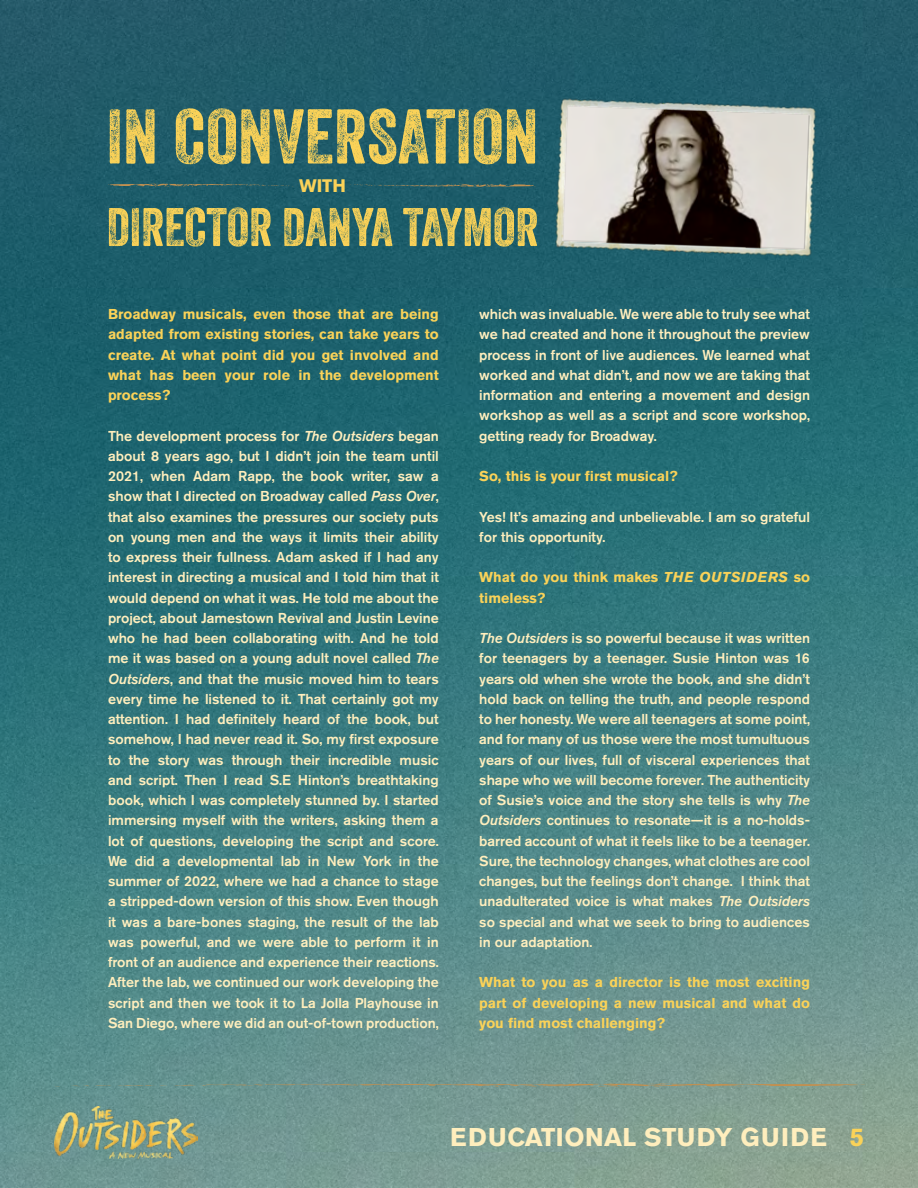
<style>
.page{position:relative;width:918px;height:1188px;background:#fff}
.page>*{position:absolute;margin:0;border:0;box-sizing:border-box;transform-origin:0 0}
.t1{font:75px "Veneer Two";color:#fad258}
.t2{font:52.5px "Veneer Two";color:#fad258}
.t3{font:700 25.5px "Akzidenz Grotesk Std";letter-spacing:.025em;color:#ffeebd}
.t4{font:700 18px "Akzidenz Grotesk Std";color:#fad258}
.t5{font:500 14.25px/20.2px "Akzidenz Grotesk Std";color:#ffeebd;text-align:justify}
.t6{font:700 14.25px/20.2px "Akzidenz Grotesk Std";color:#fad258;text-align:justify}
.s1{font-style:italic}
.s2{color:#fad258}
</style>
<div class="page">
<img style="left:0;top:0;width:918px;height:1188px">
<img style="left:54px;top:1106px;width:144px;height:53px">
<svg style="left:53px;top:1084px;width:813px;height:3px;background:#86957f"></svg>
<svg style="left:108px;top:184px;width:186px;height:3px"></svg>
<svg style="left:350px;top:184px;width:186px;height:3px"></svg>
<img style="left:550px;top:94px;width:201px;height:165px">
<img style="left:655px;top:97px;width:167px;height:164px">
<h1 class="t1" style="left:106px;top:91px;width:433px">IN CONVERSATION</h1>
<p class="t4" style="left:299px;top:175px;width:48px">WITH</p>
<h2 class="t2" style="left:106px;top:195px;width:433px">DIRECTOR DANYA TAYMOR</h2>
<p class="t6" style="left:108px;top:304px;width:332px">Broadway musicals, even those that are being adapted from existing stories, can take years to create. At what point did you get involved and what has been your role in the development process?</p>
<p class="t5" style="left:108px;top:425px;width:332px">The development process for <span class="s1">The Outsiders</span> began about 8 years ago, but I didn’t join the team until 2021, when Adam Rapp, the book writer, saw a show that I directed on Broadway called <span class="s1">Pass Over</span>, that also examines the pressures our society puts on young men and the ways it limits their ability to express their fullness. Adam asked if I had any interest in directing a musical and I told him that it would depend on what it was. He told me about the project, about Jamestown Revival and Justin Levine who he had been collaborating with. And he told me it was based on a young adult novel called <span class="s1">The Outsiders</span>, and that the music moved him to tears every time he listened to it. That certainly got my attention. I had definitely heard of the book, but somehow, I had never read it. So, my first exposure to the story was through their incredible music and script. Then I read S.E Hinton’s breathtaking book, which I was completely stunned by. I started immersing myself with the writers, asking them a lot of questions, developing the script and score.<br>We did a developmental lab in New York in the summer of 2022, where we had a chance to stage a stripped-down version of this show. Even though it was a bare-bones staging, the result of the lab was powerful, and we were able to perform it in front of an audience and experience their reactions.<br>After the lab, we continued our work developing the script and then we took it to La Jolla Playhouse in San Diego, where we did an out-of-town production,</p>
<p class="t5" style="left:479px;top:304px;width:332px">which was invaluable. We were able to truly see what we had created and hone it throughout the preview process in front of live audiences. We learned what worked and what didn’t, and now we are taking that information and entering a movement and design workshop as well as a script and score workshop, getting ready for Broadway.</p>
<p class="t6" style="left:479px;top:466px;width:200px">So, this is your first musical?</p>
<p class="t5" style="left:479px;top:506px;width:332px">Yes! It’s amazing and unbelievable. I am so grateful for this opportunity.</p>
<p class="t6" style="left:479px;top:567px;width:332px">What do you think makes <span class="s1">THE OUTSIDERS</span> so timeless?</p>
<p class="t5" style="left:479px;top:628px;width:332px"><span class="s1">The Outsiders</span> is so powerful because it was written for teenagers by a teenager. Susie Hinton was 16 years old when she wrote the book, and she didn’t hold back on telling the truth, and people respond to her honesty. We were all teenagers at some point, and for many of us those were the most tumultuous years of our lives, full of visceral experiences that shape who we will become forever. The authenticity of Susie’s voice and the story she tells is why <span class="s1">The Outsiders</span> continues to resonate—it is a no-holds&shy;barred account of what it feels like to be a teenager.<br>Sure, the technology changes, what clothes are cool changes, but the feelings don’t change. I think that unadulterated voice is what makes <span class="s1">The Outsiders </span>so special and what we seek to bring to audiences in our adaptation.</p>
<p class="t6" style="left:479px;top:972px;width:332px">What to you as a director is the most exciting part of developing a new musical and what do you find most challenging?</p>
<h3 class="t3" style="left:450px;top:1122px;width:415px">EDUCATIONAL STUDY GUIDE <span class="s2">5</span></h3>
</div>
